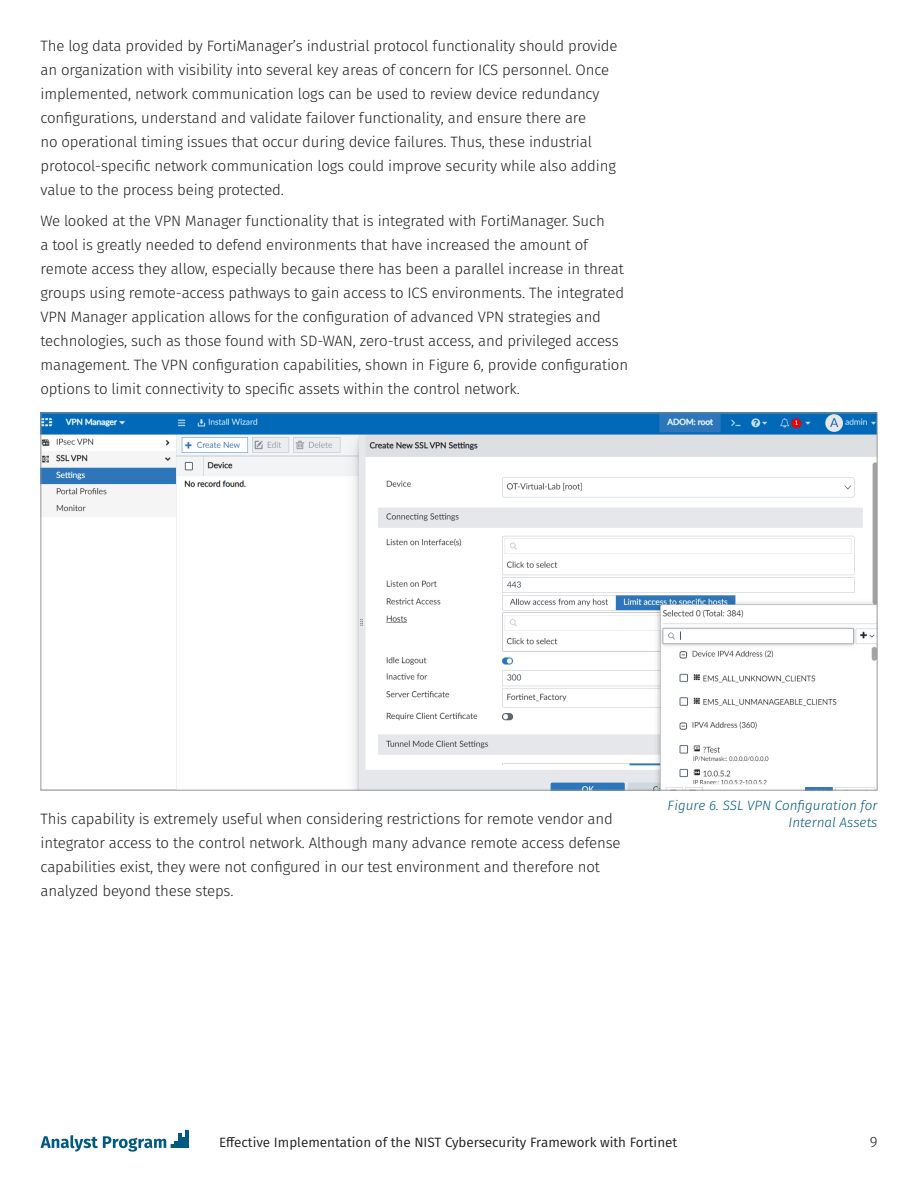
<style>
.page{position:relative;width:918px;height:1188px;background:#fff}
.page>*{position:absolute;margin:0;border:0;box-sizing:border-box;transform-origin:0 0}
.t1{font:300 15px/24px "Fira Sans";letter-spacing:-.01em;color:#231f20}
.t2{font:13.5px "Fira Sans";color:#231f20}
.t3{font:italic 300 13.5px/16.5px "Fira Sans";color:#005981;text-align:right}
</style>
<div class="page">
<hr style="left:178px;top:1133px;width:3px;height:15px;background:#005981">
<hr style="left:186px;top:1130px;width:3px;height:18px;background:#005981">
<svg style="left:41px;top:1135px;width:145px;height:17px"></svg>
<img style="left:42px;top:415px;width:834px;height:374px">
<p class="t1" style="left:40px;top:34px;width:579px">The log data provided by FortiManager’s industrial protocol functionality should provide an organization with visibility into several key areas of concern for ICS personnel. Once implemented, network communication logs can be used to review device redundancy configurations, understand and validate failover functionality, and ensure there are<br>no operational timing issues that occur during device failures. Thus, these industrial protocol-specific network communication logs could improve security while also adding value to the process being protected.</p>
<p class="t1" style="left:40px;top:208px;width:589px">We looked at the VPN Manager functionality that is integrated with FortiManager. Such<br>a tool is greatly needed to defend environments that have increased the amount of remote access they allow, especially because there has been a parallel increase in threat groups using remote-access pathways to gain access to ICS environments. The integrated VPN Manager application allows for the configuration of advanced VPN strategies and technologies, such as those found with SD-WAN, zero-trust access, and privileged access management. The VPN configuration capabilities, shown in Figure 6, provide configuration options to limit connectivity to specific assets within the control network.</p>
<p class="t1" style="left:40px;top:807px;width:582px">This capability is extremely useful when considering restrictions for remote vendor and integrator access to the control network. Although many advance remote access defense capabilities exist, they were not configured in our test environment and therefore not analyzed beyond these steps.</p>
<p class="t3" style="left:668px;top:797px;width:211px">Figure 6. SSL VPN Configuration for<br>Internal Assets</p>
<p class="t2" style="left:219px;top:1132px;width:460px">Effective Implementation of the NIST Cybersecurity Framework with Fortinet</p>
<p class="t1" style="left:870px;top:1130px;width:9px">9</p>
</div>
